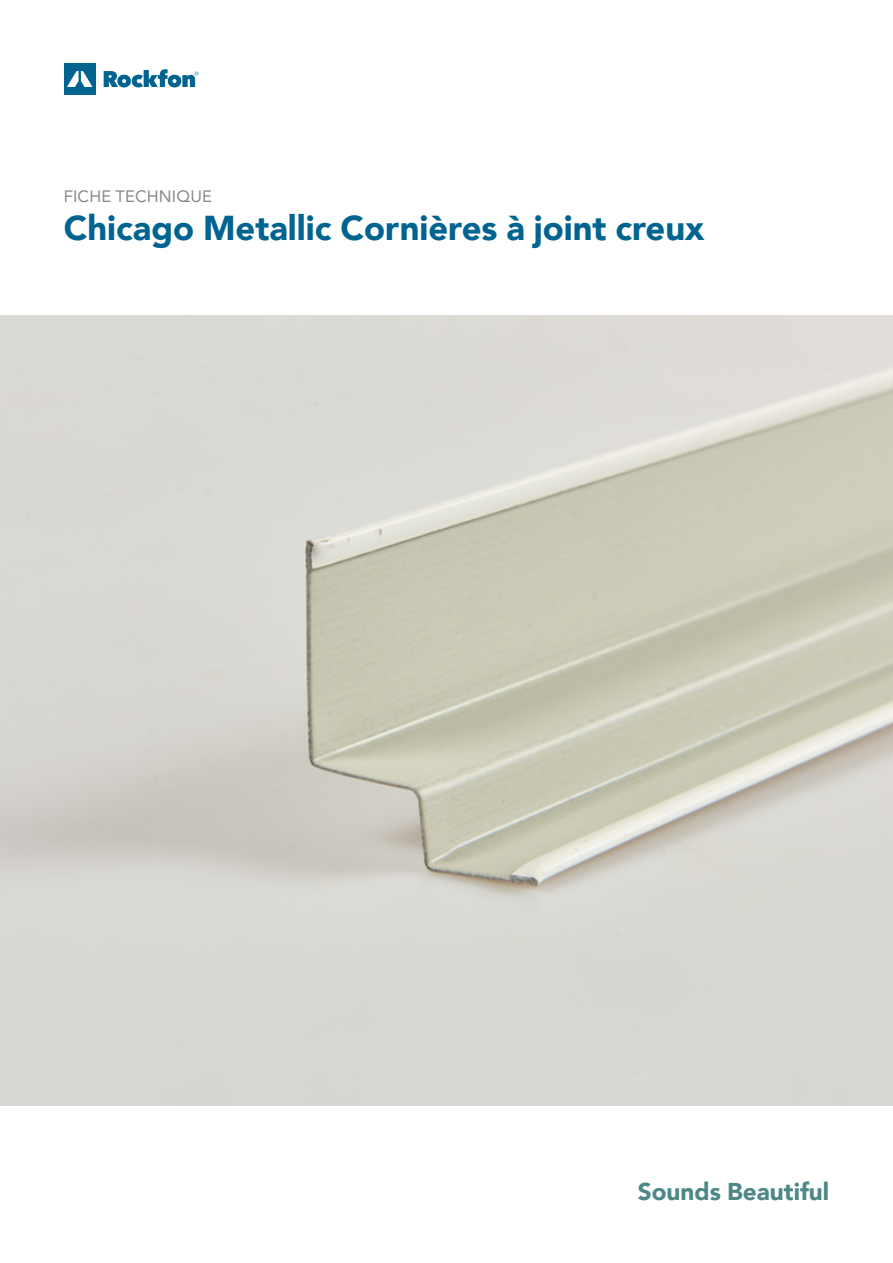
<style>
.page{position:relative;width:893px;height:1263px;background:#fff}
.page>*{position:absolute;margin:0;border:0;box-sizing:border-box;transform-origin:0 0}
.t1{font:900 34.5px "Avenir";color:#006390}
.t2{font:900 24.3px "Avenir";color:#4d8787}
.t3{font:16.5px "Avenir";letter-spacing:.01em;color:#87888a}
</style>
<div class="page">
<img style="left:0;top:316px;width:893px;height:790px">
<svg style="left:104px;top:69px;width:94px;height:18px"></svg>
<div style="left:64px;top:63px;width:32px;height:32px;background:#006390"></div>
<svg style="left:67px;top:71px;width:25px;height:16px"></svg>
<p class="t3" style="left:64px;top:183px;width:150px">FICHE TECHNIQUE</p>
<p class="t1" style="left:64px;top:199px;width:642px">Chicago Metallic Cornières à joint creux</p>
<p class="t2" style="left:638px;top:1170px;width:193px">Sounds Beautiful</p>
</div>
